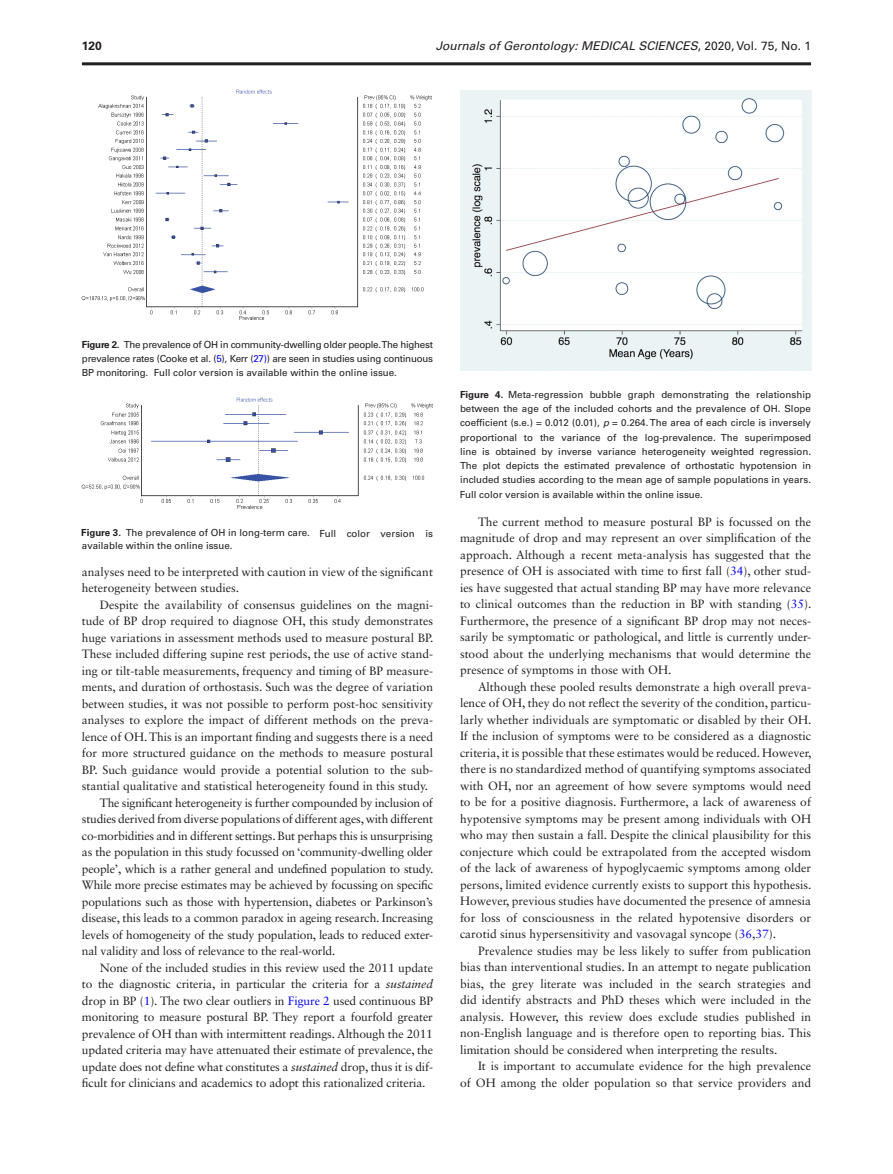
<style>
.page{position:relative;width:893px;height:1174px;background:#fff}
.page>*{position:absolute;margin:0;border:0;box-sizing:border-box;transform-origin:0 0}
.t1{font:12px/16.5px "Sabon LT Std";letter-spacing:-.01em;color:#231f20;text-align:justify}
.t2{font:italic 12px "Univers LT Std";color:#231f20}
.t3{font:700 12px "Univers LT Std";color:#231f20}
.t4{font:9.75px/14.2px "Univers LT Std";color:#231f20;text-align:justify}
.s1{font-style:normal}
.s2{font-weight:700}
.s3{color:#00f}
.s4{font-style:italic}
</style>
<div class="page">
<img style="left:81px;top:397px;width:352px;height:112px">
<img style="left:460px;top:90px;width:351px;height:281px">
<img style="left:82px;top:90px;width:350px;height:230px">
<hr style="left:82px;top:62px;width:729px;height:3px;background:#231f20">
<p class="t3" style="left:82px;top:39px;width:22px">120</p>
<p class="t2" style="left:436px;top:39px;width:377px">Journals of Gerontology: MEDICAL SCIENCES<span class="s1">, 2020, Vol. 75, No. 1</span></p>
<p class="t4" style="left:82px;top:337px;width:353px"><span class="s2">Figure 2.</span> The prevalence of OH in community-dwelling older people. The highest prevalence rates (Cooke et al. (<span class="s3">5</span>), Kerr (<span class="s3">27)</span>) are seen in studies using continuous BP monitoring. Full color version is available within the online issue.</p>
<p class="t4" style="left:81px;top:525px;width:230px"><span class="s2">Figure 3.</span> The prevalence of OH in long-term care.</p>
<p class="t4" style="left:82px;top:539px;width:152px">available within the online issue.</p>
<p class="t4" style="left:319px;top:526px;width:115px">Full color version is</p>
<p class="t1" style="left:82px;top:563px;width:352px">analyses need to be interpreted with caution in view of the significant heterogeneity between studies.</p>
<p class="t1" style="left:100px;top:596px;width:335px">Despite the availability of consensus guidelines on the magni-</p>
<p class="t1" style="left:82px;top:613px;width:353px">tude of BP drop required to diagnose OH, this study demonstrates</p>
<p class="t1" style="left:82px;top:629px;width:353px">huge variations in assessment methods used to measure postural BP.</p>
<p class="t1" style="left:82px;top:646px;width:353px">These included differing supine rest periods, the use of active stand-</p>
<p class="t1" style="left:82px;top:662px;width:353px">ing or tilt-table measurements, frequency and timing of BP measure-</p>
<p class="t1" style="left:82px;top:679px;width:353px">ments, and duration of orthostasis. Such was the degree of variation</p>
<p class="t1" style="left:82px;top:695px;width:353px">between studies, it was not possible to perform post-hoc sensitivity</p>
<p class="t1" style="left:82px;top:712px;width:353px">analyses to explore the impact of different methods on the preva-</p>
<p class="t1" style="left:82px;top:728px;width:353px">lence of OH. This is an important finding and suggests there is a need</p>
<p class="t1" style="left:82px;top:745px;width:353px">for more structured guidance on the methods to measure postural</p>
<p class="t1" style="left:82px;top:761px;width:353px">BP. Such guidance would provide a potential solution to the sub-</p>
<p class="t1" style="left:82px;top:778px;width:348px">stantial qualitative and statistical heterogeneity found in this study.</p>
<p class="t1" style="left:100px;top:794px;width:334px">The significant heterogeneity is further compounded by inclusion of</p>
<p class="t1" style="left:82px;top:811px;width:353px">studies derived from diverse populations of different ages, with different</p>
<p class="t1" style="left:82px;top:827px;width:353px">co-morbidities and in different settings. But perhaps this is unsurprising</p>
<p class="t1" style="left:82px;top:844px;width:352px">as the population in this study focussed on ‘community-dwelling older</p>
<p class="t1" style="left:82px;top:860px;width:353px">people’, which is a rather general and undefined population to study.</p>
<p class="t1" style="left:82px;top:877px;width:353px">While more precise estimates may be achieved by focussing on specific</p>
<p class="t1" style="left:82px;top:893px;width:353px">populations such as those with hypertension, diabetes or Parkinson’s</p>
<p class="t1" style="left:82px;top:910px;width:353px">disease, this leads to a common paradox in ageing research. Increasing</p>
<p class="t1" style="left:82px;top:926px;width:352px">levels of homogeneity of the study population, leads to reduced exter-</p>
<p class="t1" style="left:82px;top:943px;width:255px">nal validity and loss of relevance to the real-world.</p>
<p class="t1" style="left:100px;top:959px;width:335px">None of the included studies in this review used the 2011 update</p>
<p class="t1" style="left:82px;top:976px;width:353px">to the diagnostic criteria, in particular the criteria for a <span class="s4">sustained</span></p>
<p class="t1" style="left:82px;top:992px;width:353px">drop in BP (<span class="s3">1</span>). The two clear outliers in <span class="s3">Figure 2</span> used continuous BP</p>
<p class="t1" style="left:82px;top:1009px;width:352px">monitoring to measure postural BP. They report a fourfold greater</p>
<p class="t1" style="left:82px;top:1025px;width:353px">prevalence of OH than with intermittent readings. Although the 2011</p>
<p class="t1" style="left:82px;top:1042px;width:353px">updated criteria may have attenuated their estimate of prevalence, the</p>
<p class="t1" style="left:82px;top:1058px;width:352px">update does not define what constitutes a <span class="s4">sustained</span> drop, thus it is dif-</p>
<p class="t1" style="left:82px;top:1075px;width:345px">ficult for clinicians and academics to adopt this rationalized criteria.</p>
<p class="t4" style="left:460px;top:387px;width:353px"><span class="s2">Figure 4.</span> Meta-regression bubble graph demonstrating the relationship between the age of the included cohorts and the prevalence of OH. Slope coefficient (s.e.) = 0.012 (0.01), <span class="s4">p</span> = 0.264. The area of each circle is inversely proportional to the variance of the log-prevalence. The superimposed line is obtained by inverse variance heterogeneity weighted regression.<br>The plot depicts the estimated prevalence of orthostatic hypotension in included studies according to the mean age of sample populations in years.</p>
<p class="t4" style="left:460px;top:488px;width:245px">Full color version is available within the online issue.</p>
<p class="t1" style="left:460px;top:513px;width:353px;text-indent:18px">The current method to measure postural BP is focussed on the magnitude of drop and may represent an over simplification of the approach. Although a recent meta-analysis has suggested that the presence of OH is associated with time to first fall (<span class="s3">34</span>), other stud&shy;ies have suggested that actual standing BP may have more relevance to clinical outcomes than the reduction in BP with standing (<span class="s3">35</span>).<br>Furthermore, the presence of a significant BP drop may not neces&shy;sarily be symptomatic or pathological, and little is currently under&shy;stood about the underlying mechanisms that would determine the presence of symptoms in those with OH.</p>
<p class="t1" style="left:460px;top:678px;width:353px;text-indent:18px">Although these pooled results demonstrate a high overall preva&shy;lence of OH, they do not reflect the severity of the condition, particu&shy;larly whether individuals are symptomatic or disabled by their OH.<br>If the inclusion of symptoms were to be considered as a diagnostic criteria, it is possible that these estimates would be reduced. However, there is no standardized method of quantifying symptoms associated with OH, nor an agreement of how severe symptoms would need to be for a positive diagnosis. Furthermore, a lack of awareness of hypotensive symptoms may be present among individuals with OH who may then sustain a fall. Despite the clinical plausibility for this conjecture which could be extrapolated from the accepted wisdom of the lack of awareness of hypoglycaemic symptoms among older persons, limited evidence currently exists to support this hypothesis.<br>However, previous studies have documented the presence of amnesia for loss of consciousness in the related hypotensive disorders or carotid sinus hypersensitivity and vasovagal syncope (<span class="s3">36</span>,<span class="s3">37</span>).</p>
<p class="t1" style="left:460px;top:942px;width:353px;text-indent:18px">Prevalence studies may be less likely to suffer from publication bias than interventional studies. In an attempt to negate publication bias, the grey literate was included in the search strategies and did identify abstracts and PhD theses which were included in the analysis. However, this review does exclude studies published in non-English language and is therefore open to reporting bias. This limitation should be considered when interpreting the results.</p>
<p class="t1" style="left:460px;top:1057px;width:353px;text-align:right">It is important to accumulate evidence for the high prevalence<br>of OH among the older population so that service providers and</p>
</div>
